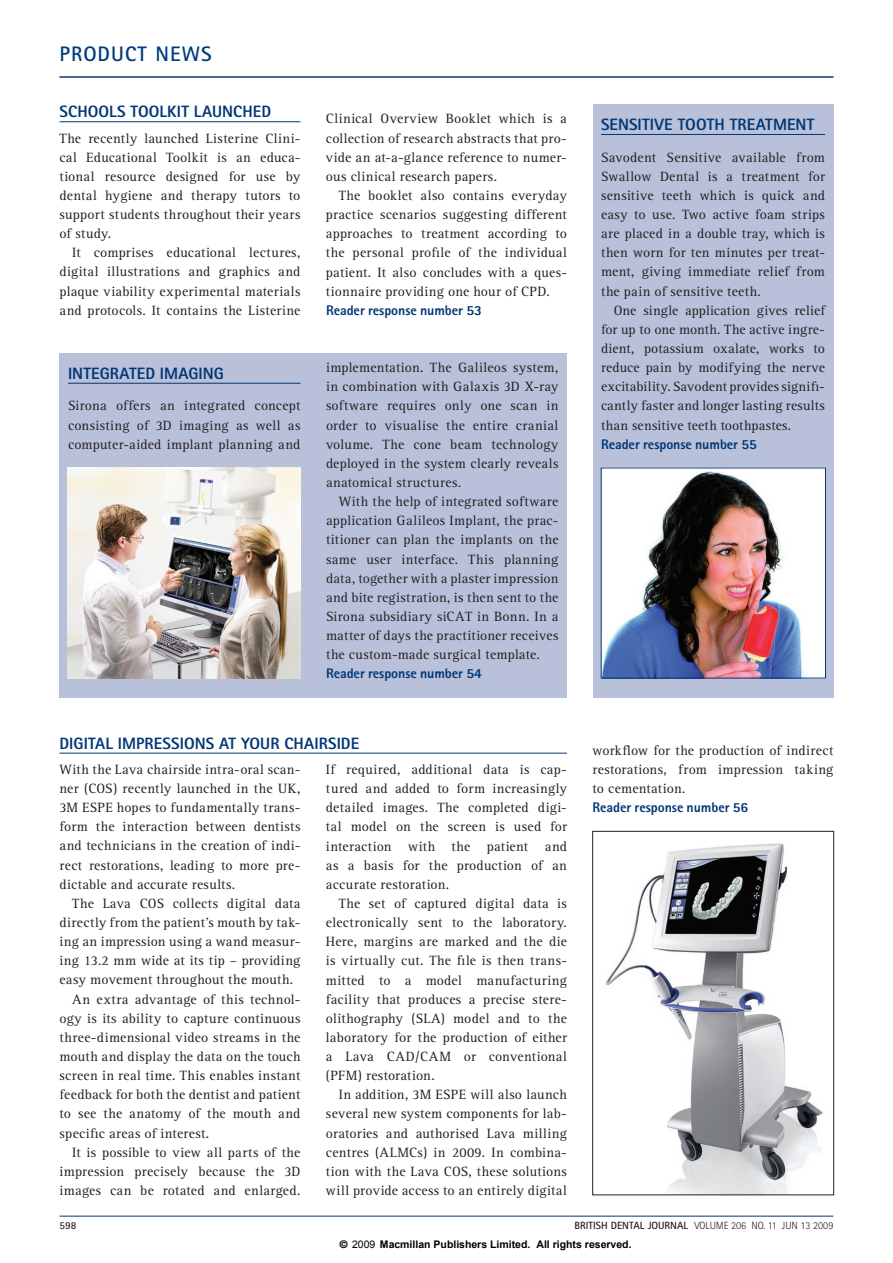
<style>
.page{position:relative;width:893px;height:1263px;background:#fff}
.page>*{position:absolute;margin:0;border:0;box-sizing:border-box;transform-origin:0 0}
.t1{font:700 21px "Rotis Sans Serif";letter-spacing:.05em;color:#013d7d}
.t2{font:800 16.5px "Rotis Sans Serif";color:#013775}
.t3{font:13.95px/19.2px "Rotis Serif";letter-spacing:.02em;color:#231f20;text-align:justify}
.t4{font:800 13.95px "Rotis Sans Serif";letter-spacing:-.005em;color:#013775}
.t5{font:700 10.5px "Arial";color:#000}
.t6{font:300 10.5px "Rotis Sans Serif";color:#231f20}
.t7{font:700 10.5px "Rotis Sans Serif";color:#231f20}
.s1{font-weight:700}
.s2{font-family:"Helvetica"}
.s3{font-weight:400}
</style>
<div class="page">
<hr style="left:59px;top:77px;width:774px;height:1px;background:#013775">
<hr style="left:59px;top:1216px;width:774px;height:1px;background:#013775">
<hr style="left:59px;top:121px;width:241px;height:1px;background:#013775">
<div style="left:59px;top:353px;width:508px;height:344px;background:#b9c0d9"></div>
<hr style="left:68px;top:383px;width:232px;height:1px;background:#013775">
<div style="left:592px;top:104px;width:241px;height:593px;background:#b9c0d9"></div>
<hr style="left:601px;top:134px;width:224px;height:1px;background:#013775">
<img style="left:68px;top:468px;width:232px;height:210px">
<img style="left:603px;top:470px;width:221px;height:206px">
<div style="left:601px;top:468px;width:225px;height:210px;border:1px solid #013775"></div>
<hr style="left:59px;top:753px;width:508px;height:1px;background:#013775">
<img style="left:605px;top:843px;width:218px;height:350px">
<div style="left:592px;top:831px;width:242px;height:364px;border:1px solid #231f20"></div>
<h1 class="t1" style="left:59px;top:47px;width:154px">PRODUCT NEWS</h1>
<p class="t2" style="left:59px;top:106px;width:213px">SCHOOLS TOOLKIT LAUNCHED</p>
<p class="t3" style="left:59px;top:130px;width:242px">The recently launched Listerine Clini&shy;cal Educational Toolkit is an educa&shy;tional resource designed for use by dental hygiene and therapy tutors to support students throughout their years of study.</p>
<p class="t3" style="left:59px;top:244px;width:242px;text-indent:13px">It comprises educational lectures, digital illustrations and graphics and plaque viability experimental materials and protocols. It contains the Listerine</p>
<p class="t2" style="left:68px;top:367px;width:157px">INTEGRATED IMAGING</p>
<p class="t3" style="left:68px;top:397px;width:234px">Sirona offers an integrated concept consisting of 3D imaging as well as computer-aided implant planning and</p>
<p class="t3" style="left:326px;top:110px;width:242px">Clinical Overview Booklet which is a collection of research abstracts that pro&shy;vide an at-a-glance reference to numer&shy;ous clinical research papers.</p>
<p class="t3" style="left:326px;top:187px;width:242px;text-indent:13px">The booklet also contains everyday practice scenarios suggesting different approaches to treatment according to the personal profile of the individual patient. It also concludes with a ques&shy;tionnaire providing one hour of CPD.</p>
<p class="t4" style="left:326px;top:305px;width:157px">Reader response number 53</p>
<p class="t3" style="left:326px;top:359px;width:234px">implementation. The Galileos system, in combination with Galaxis 3D X-ray software requires only one scan in order to visualise the entire cranial volume. The cone beam technology deployed in the system clearly reveals anatomical structures.</p>
<p class="t3" style="left:326px;top:493px;width:234px;text-indent:13px">With the help of integrated software application Galileos Implant, the prac&shy;titioner can plan the implants on the same user interface. This planning data, together with a plaster impression and bite registration, is then sent to the Sirona subsidiary siCAT in Bonn. In a matter of days the practitioner receives the custom-made surgical template.</p>
<p class="t4" style="left:326px;top:669px;width:157px">Reader response number 54</p>
<p class="t2" style="left:59px;top:737px;width:301px">DIGITAL IMPRESSIONS AT YOUR CHAIRSIDE</p>
<p class="t3" style="left:59px;top:761px;width:243px">With the Lava chairside intra-oral scan&shy;ner (COS) recently launched in the UK, 3M ESPE hopes to fundamentally trans&shy;form the interaction between dentists and technicians in the creation of indi&shy;rect restorations, leading to more pre&shy;dictable and accurate results.</p>
<p class="t3" style="left:72px;top:895px;width:230px">The Lava COS collects digital data</p>
<p class="t3" style="left:59px;top:914px;width:242px">directly from the patient’s mouth by tak-</p>
<p class="t3" style="left:59px;top:933px;width:242px">ing an impression using a wand measur-</p>
<p class="t3" style="left:59px;top:952px;width:242px">ing 13.2 mm wide at its tip – providing</p>
<p class="t3" style="left:59px;top:971px;width:235px">easy movement throughout the mouth.</p>
<p class="t3" style="left:72px;top:991px;width:230px">An extra advantage of this technol-</p>
<p class="t3" style="left:59px;top:1010px;width:242px">ogy is its ability to capture continuous</p>
<p class="t3" style="left:59px;top:1029px;width:242px">three-dimensional video streams in the</p>
<p class="t3" style="left:59px;top:1048px;width:243px">mouth and display the data on the touch</p>
<p class="t3" style="left:59px;top:1067px;width:242px">screen in real time. This enables instant</p>
<p class="t3" style="left:59px;top:1086px;width:242px">feedback for both the dentist and patient</p>
<p class="t3" style="left:59px;top:1105px;width:242px">to see the anatomy of the mouth and</p>
<p class="t3" style="left:59px;top:1125px;width:151px">specific areas of interest.</p>
<p class="t3" style="left:72px;top:1144px;width:230px">It is possible to view all parts of the</p>
<p class="t3" style="left:59px;top:1163px;width:242px">impression precisely because the 3D</p>
<p class="t3" style="left:59px;top:1182px;width:242px">images can be rotated and enlarged.</p>
<p class="t3" style="left:326px;top:761px;width:242px">If required, additional data is cap&shy;tured and added to form increasingly detailed images. The completed digi&shy;tal model on the screen is used for interaction with the patient and as a basis for the production of an accurate restoration.</p>
<p class="t3" style="left:326px;top:895px;width:242px;text-indent:13px">The set of captured digital data is electronically sent to the laboratory.<br>Here, margins are marked and the die is virtually cut. The file is then trans&shy;mitted to a model manufacturing facility that produces a precise stere&shy;olithography (SLA) model and to the laboratory for the production of either a Lava CAD/CAM or conventional (PFM) restoration.</p>
<p class="t3" style="left:326px;top:1086px;width:242px;text-indent:13px">In addition, 3M ESPE will also launch several new system components for lab&shy;oratories and authorised Lava milling centres (ALMCs) in 2009. In combina&shy;tion with the Lava COS, these solutions will provide access to an entirely digital</p>
<p class="t2" style="left:601px;top:118px;width:215px">SENSITIVE TOOTH TREATMENT</p>
<p class="t3" style="left:601px;top:149px;width:226px">Savodent Sensitive available from Swallow Dental is a treatment for sensitive teeth which is quick and easy to use. Two active foam strips are placed in a double tray, which is then worn for ten minutes per treat&shy;ment, giving immediate relief from the pain of sensitive teeth.</p>
<p class="t3" style="left:601px;top:302px;width:225px;text-indent:13px">One single application gives relief for up to one month. The active ingre&shy;dient, potassium oxalate, works to reduce pain by modifying the nerve excitability. Savodent provides signifi&shy;cantly faster and longer lasting results than sensitive teeth toothpastes.</p>
<p class="t4" style="left:601px;top:439px;width:157px">Reader response number 55</p>
<p class="t3" style="left:592px;top:742px;width:242px">workflow for the production of indirect restorations, from impression taking to cementation.</p>
<p class="t4" style="left:592px;top:803px;width:157px">Reader response number 56</p>
<p class="t7" style="left:59px;top:1222px;width:18px">598</p>
<p class="t6" style="left:574px;top:1222px;width:260px"><span class="s1">BRITISH DENTAL JOURNAL</span> VOLUME 206 NO. 11 JUN 13 2009</p>
<p class="t5" style="left:340px;top:1237px;width:293px"><span class="s2">©</span> <span class="s3">2009</span> Macmillan Publishers Limited. All rights reserved.</p>
</div>
